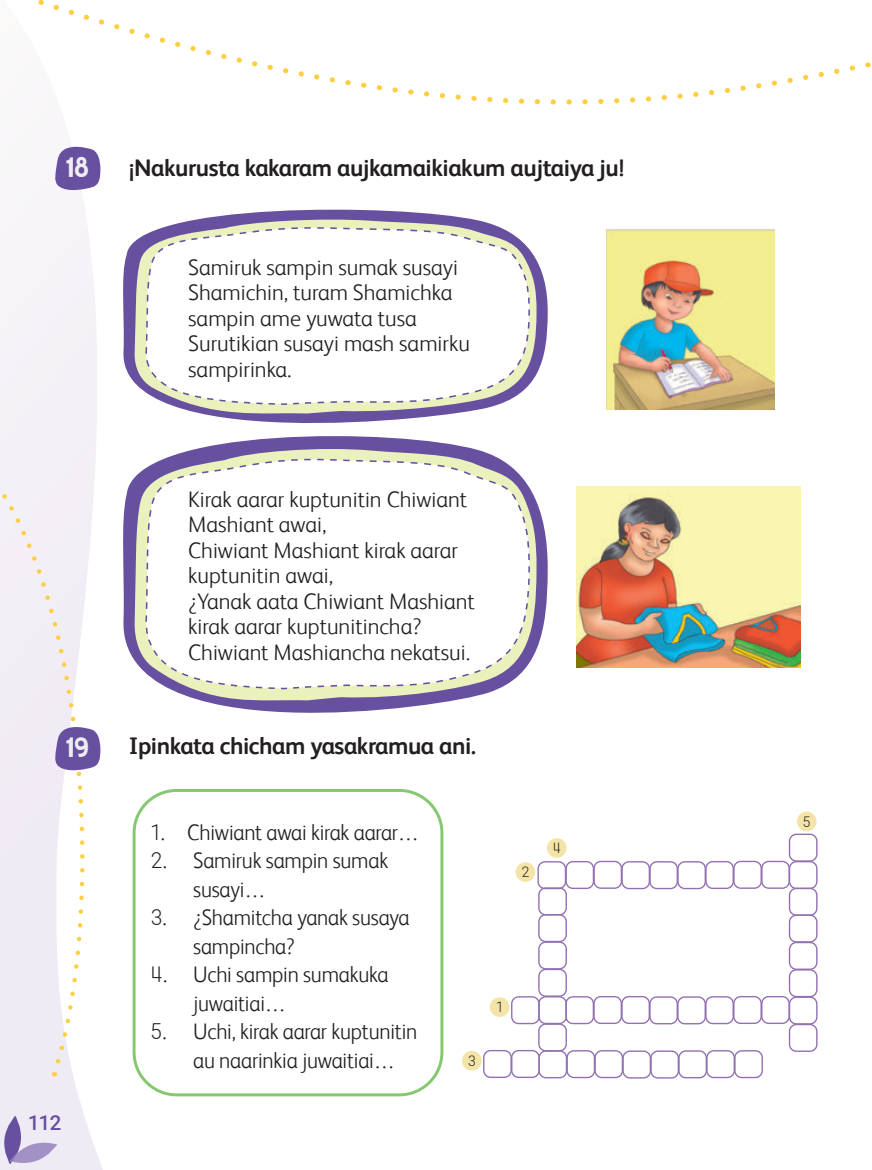
<style>
.page{position:relative;width:872px;height:1170px;background:#fff}
.page>*{position:absolute;margin:0;border:0;box-sizing:border-box;transform-origin:0 0}
.t1{font:30px "Glitter Candy";color:#eeeeef}
.t2{font:700 24px "Dune";letter-spacing:-.02em;color:#231f20}
.t3{font:22.5px/25.5px "Dune";color:#231f20}
.t4{font:22.5px/28.5px "Dune";color:#231f20;scale:.95 1}
.t5{font:700 21px "Dune";color:#6850a1}
.t6{font:15px "Dune";color:#231f20;scale:.95 1}
</style>
<div class="page">
<svg style="left:0;top:255px;width:103px;height:914px"></svg>
<svg style="left:0;top:467px;width:103px;height:599px"></svg>
<svg style="left:20px;top:0;width:851px;height:255px"></svg>
<div style="left:515px;top:862px;width:20px;height:19px;background:#f5e4a7;border-radius:50%"></div>
<div style="left:547px;top:838px;width:19px;height:19px;background:#f5e4a7;border-radius:50%"></div>
<div style="left:797px;top:811px;width:19px;height:20px;background:#f5e4a7;border-radius:50%"></div>
<div style="left:490px;top:997px;width:19px;height:19px;background:#f5e4a7;border-radius:50%"></div>
<div style="left:462px;top:1050px;width:19px;height:20px;background:#f5e4a7;border-radius:50%"></div>
<svg style="left:119px;top:202px;width:429px;height:221px"></svg>
<svg style="left:134px;top:217px;width:402px;height:203px"></svg>
<svg style="left:235px;top:226px;width:116px;height:1px"></svg>
<svg style="left:145px;top:227px;width:385px;height:178px"></svg>
<svg style="left:123px;top:436px;width:425px;height:277px"></svg>
<svg style="left:134px;top:446px;width:402px;height:263px"></svg>
<svg style="left:235px;top:457px;width:116px;height:2px"></svg>
<svg style="left:145px;top:459px;width:385px;height:231px"></svg>
<div style="left:705px;top:860px;width:29px;height:29px;border:1px solid #9270b1;border-radius:7px"></div>
<div style="left:705px;top:996px;width:29px;height:28px;border:1px solid #9270b1;border-radius:7px"></div>
<div style="left:678px;top:1050px;width:29px;height:28px;border:1px solid #9270b1;border-radius:7px"></div>
<div style="left:565px;top:860px;width:29px;height:29px;border:1px solid #9270b1;border-radius:7px"></div>
<div style="left:565px;top:996px;width:29px;height:28px;border:1px solid #9270b1;border-radius:7px"></div>
<div style="left:538px;top:1050px;width:29px;height:28px;border:1px solid #9270b1;border-radius:7px"></div>
<div style="left:677px;top:861px;width:29px;height:28px;border:1px solid #9270b1;border-radius:7px"></div>
<div style="left:677px;top:996px;width:29px;height:28px;border:1px solid #9270b1;border-radius:7px"></div>
<div style="left:650px;top:1050px;width:29px;height:28px;border:1px solid #9270b1;border-radius:7px"></div>
<div style="left:537px;top:861px;width:29px;height:28px;border:1px solid #9270b1;border-radius:7px"></div>
<div style="left:649px;top:861px;width:29px;height:28px;border:1px solid #9270b1;border-radius:7px"></div>
<div style="left:649px;top:996px;width:29px;height:28px;border:1px solid #9270b1;border-radius:7px"></div>
<div style="left:622px;top:1050px;width:29px;height:28px;border:1px solid #9270b1;border-radius:7px"></div>
<div style="left:733px;top:860px;width:29px;height:28px;border:1px solid #9270b1;border-radius:7px"></div>
<div style="left:733px;top:995px;width:29px;height:28px;border:1px solid #9270b1;border-radius:7px"></div>
<div style="left:706px;top:1049px;width:29px;height:29px;border:1px solid #9270b1;border-radius:7px"></div>
<div style="left:483px;top:1049px;width:29px;height:28px;border:1px solid #9270b1;border-radius:7px"></div>
<div style="left:593px;top:860px;width:29px;height:28px;border:1px solid #9270b1;border-radius:7px"></div>
<div style="left:593px;top:995px;width:29px;height:28px;border:1px solid #9270b1;border-radius:7px"></div>
<div style="left:566px;top:1049px;width:29px;height:29px;border:1px solid #9270b1;border-radius:7px"></div>
<div style="left:761px;top:860px;width:29px;height:28px;border:1px solid #9270b1;border-radius:7px"></div>
<div style="left:761px;top:995px;width:29px;height:28px;border:1px solid #9270b1;border-radius:7px"></div>
<div style="left:734px;top:1049px;width:29px;height:29px;border:1px solid #9270b1;border-radius:7px"></div>
<div style="left:511px;top:1049px;width:29px;height:28px;border:1px solid #9270b1;border-radius:7px"></div>
<div style="left:511px;top:996px;width:29px;height:28px;border:1px solid #9270b1;border-radius:7px"></div>
<div style="left:621px;top:861px;width:29px;height:28px;border:1px solid #9270b1;border-radius:7px"></div>
<div style="left:621px;top:995px;width:29px;height:28px;border:1px solid #9270b1;border-radius:7px"></div>
<div style="left:594px;top:1049px;width:29px;height:29px;border:1px solid #9270b1;border-radius:7px"></div>
<div style="left:789px;top:860px;width:28px;height:29px;border:1px solid #9270b1;border-radius:7px"></div>
<div style="left:789px;top:887px;width:28px;height:28px;border:1px solid #9270b1;border-radius:7px"></div>
<div style="left:538px;top:887px;width:29px;height:28px;border:1px solid #9270b1;border-radius:7px"></div>
<div style="left:789px;top:914px;width:28px;height:28px;border:1px solid #9270b1;border-radius:7px"></div>
<div style="left:538px;top:914px;width:29px;height:28px;border:1px solid #9270b1;border-radius:7px"></div>
<div style="left:789px;top:941px;width:28px;height:28px;border:1px solid #9270b1;border-radius:7px"></div>
<div style="left:538px;top:941px;width:29px;height:28px;border:1px solid #9270b1;border-radius:7px"></div>
<div style="left:789px;top:969px;width:28px;height:28px;border:1px solid #9270b1;border-radius:7px"></div>
<div style="left:538px;top:968px;width:29px;height:28px;border:1px solid #9270b1;border-radius:7px"></div>
<div style="left:789px;top:996px;width:28px;height:28px;border:1px solid #9270b1;border-radius:7px"></div>
<div style="left:538px;top:996px;width:29px;height:28px;border:1px solid #9270b1;border-radius:7px"></div>
<div style="left:789px;top:1023px;width:28px;height:28px;border:1px solid #9270b1;border-radius:7px"></div>
<div style="left:538px;top:1023px;width:29px;height:28px;border:1px solid #9270b1;border-radius:7px"></div>
<div style="left:789px;top:833px;width:28px;height:28px;border:1px solid #9270b1;border-radius:7px"></div>
<svg style="left:55px;top:147px;width:45px;height:43px;background:#7c67ad"></svg>
<svg style="left:55px;top:726px;width:45px;height:44px;background:#7f6aaf"></svg>
<img style="left:606px;top:229px;width:168px;height:180px">
<img style="left:576px;top:486px;width:224px;height:181px">
<div style="left:133px;top:788px;width:310px;height:308px;border:3px solid #85c86f;border-radius:43px"></div>
<svg style="left:0;top:1115px;width:57px;height:55px;background:#cac1dd"></svg>
<h1 class="t1" style="left:66px;top:148px;width:24px">18</h1>
<p class="t2" style="left:129px;top:151px;width:497px">¡Nakurusta kakaram aujkamaikiakum aujtaiya ju!</p>
<p class="t3" style="left:188px;top:253px;width:283px">Samiruk sampin sumak susayi<br>Shamichin, turam Shamichka sampin ame yuwata tusa<br>Surutikian susayi mash samirku sampirinka.</p>
<h1 class="t1" style="left:66px;top:728px;width:24px">19</h1>
<p class="t5" style="left:28px;top:1108px;width:35px">112</p>
<p class="t3" style="left:188px;top:485px;width:288px">Kirak aarar kuptunitin Chiwiant<br>Mashiant awai,<br>Chiwiant Mashiant kirak aarar kuptunitin awai,<br>¿Yanak aata Chiwiant Mashiant kirak aarar kuptunitincha?<br>Chiwiant Mashiancha nekatsui.</p>
<p class="t2" style="left:129px;top:729px;width:349px">Ipinkata chicham yasakramua ani.</p>
<p class="t4" style="left:151px;top:816px;width:284px">1. Chiwiant awai kirak aarar…</p>
<p class="t4" style="left:193px;top:845px;width:207px;text-indent:-43px">2. Samiruk sampin sumak susayi…</p>
<p class="t4" style="left:193px;top:902px;width:229px;text-indent:-43px">3. ¿Shamitcha yanak susaya sampincha?</p>
<p class="t4" style="left:193px;top:959px;width:207px;text-indent:-43px">4. Uchi sampin sumakuka juwaitiai…</p>
<p class="t4" style="left:193px;top:1016px;width:237px;text-indent:-43px">5. Uchi, kirak aarar kuptunitin au naarinkia juwaitiai…</p>
<p class="t6" style="left:521px;top:862px;width:10px">2</p>
<p class="t6" style="left:552px;top:838px;width:10px">4</p>
<p class="t6" style="left:468px;top:1050px;width:10px">3</p>
<p class="t6" style="left:496px;top:997px;width:9px">1</p>
<p class="t6" style="left:803px;top:811px;width:10px">5</p>
</div>
